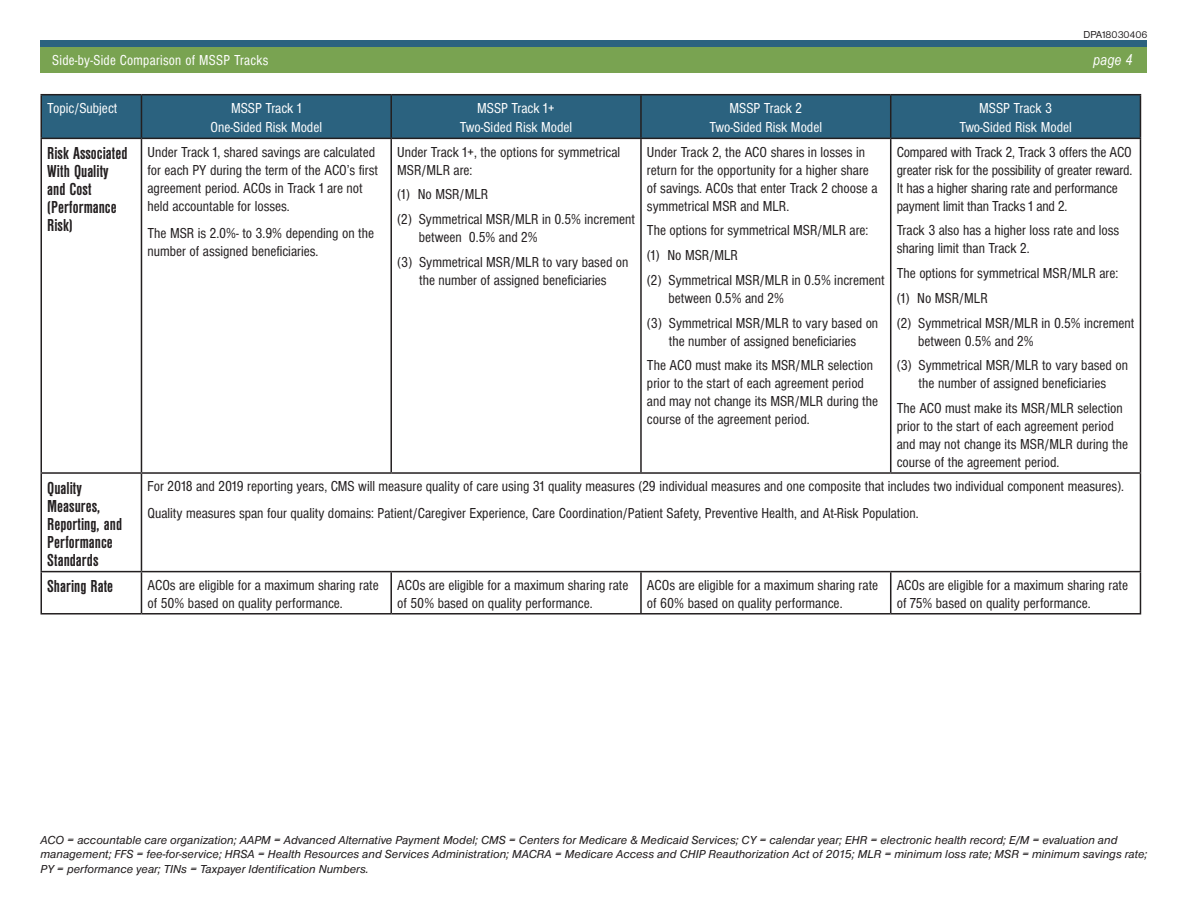
<style>
.page{position:relative;width:1188px;height:918px;background:#fff}
.page>*{position:absolute;margin:0;border:0;box-sizing:border-box;transform-origin:0 0}
.t1{font:700 condensed 18px/18px "Nimbus San D";color:#231f20}
.t2{font:condensed 15px/18px "Nimbus San D";color:#231f20}
.t3{font:condensed 15px/19.5px "Nimbus San D";color:#fff;text-align:center}
.t4{font:condensed 15px "Nimbus San D";letter-spacing:.02em;color:#fff}
.t5{font:italic 15px "Arial Narrow";color:#fff}
.t6{font:italic 12px/14.4px "Nimbus San D";color:#231f20}
.t7{font:10.5px "Nimbus San D";color:#231f20}
</style>
<div class="page">
<div style="left:42px;top:95px;width:1098px;height:43px;background:#2b627f"></div>
<hr style="left:40px;top:94px;width:101px;height:1px;background:#231f20">
<hr style="left:40px;top:95px;width:2px;height:43px;background:#231f20">
<hr style="left:141px;top:94px;width:250px;height:1px;background:#231f20">
<hr style="left:141px;top:95px;width:1px;height:43px;background:#231f20">
<hr style="left:391px;top:94px;width:250px;height:1px;background:#231f20">
<hr style="left:390px;top:95px;width:2px;height:43px;background:#231f20">
<hr style="left:641px;top:94px;width:250px;height:1px;background:#231f20">
<hr style="left:640px;top:95px;width:2px;height:43px;background:#231f20">
<hr style="left:891px;top:94px;width:250px;height:1px;background:#231f20">
<hr style="left:890px;top:95px;width:1px;height:43px;background:#231f20">
<hr style="left:1140px;top:95px;width:1px;height:43px;background:#231f20">
<hr style="left:40px;top:138px;width:101px;height:1px;background:#231f20">
<hr style="left:40px;top:139px;width:2px;height:333px;background:#231f20">
<hr style="left:141px;top:138px;width:250px;height:1px;background:#231f20">
<hr style="left:141px;top:139px;width:1px;height:333px;background:#231f20">
<hr style="left:391px;top:138px;width:250px;height:1px;background:#231f20">
<hr style="left:390px;top:139px;width:2px;height:333px;background:#231f20">
<hr style="left:641px;top:138px;width:250px;height:1px;background:#231f20">
<hr style="left:640px;top:139px;width:2px;height:333px;background:#231f20">
<hr style="left:891px;top:138px;width:250px;height:1px;background:#231f20">
<hr style="left:890px;top:139px;width:1px;height:333px;background:#231f20">
<hr style="left:1140px;top:139px;width:1px;height:333px;background:#231f20">
<hr style="left:40px;top:472px;width:101px;height:2px;background:#231f20">
<hr style="left:40px;top:474px;width:2px;height:97px;background:#231f20">
<hr style="left:141px;top:472px;width:250px;height:2px;background:#231f20">
<hr style="left:141px;top:474px;width:1px;height:97px;background:#231f20">
<hr style="left:391px;top:472px;width:250px;height:2px;background:#231f20">
<hr style="left:641px;top:472px;width:250px;height:2px;background:#231f20">
<hr style="left:891px;top:472px;width:250px;height:2px;background:#231f20">
<hr style="left:1140px;top:474px;width:1px;height:97px;background:#231f20">
<hr style="left:40px;top:571px;width:101px;height:1px;background:#231f20">
<hr style="left:40px;top:572px;width:2px;height:41px;background:#231f20">
<hr style="left:141px;top:571px;width:250px;height:1px;background:#231f20">
<hr style="left:141px;top:572px;width:1px;height:41px;background:#231f20">
<hr style="left:391px;top:571px;width:250px;height:1px;background:#231f20">
<hr style="left:390px;top:572px;width:2px;height:41px;background:#231f20">
<hr style="left:641px;top:571px;width:250px;height:1px;background:#231f20">
<hr style="left:640px;top:572px;width:2px;height:41px;background:#231f20">
<hr style="left:891px;top:571px;width:250px;height:1px;background:#231f20">
<hr style="left:890px;top:572px;width:1px;height:41px;background:#231f20">
<hr style="left:1140px;top:572px;width:1px;height:41px;background:#231f20">
<hr style="left:40px;top:613px;width:101px;height:2px;background:#231f20">
<hr style="left:141px;top:613px;width:250px;height:2px;background:#231f20">
<hr style="left:391px;top:613px;width:250px;height:2px;background:#231f20">
<hr style="left:641px;top:613px;width:250px;height:2px;background:#231f20">
<hr style="left:891px;top:613px;width:250px;height:2px;background:#231f20">
<div style="left:40px;top:47px;width:1108px;height:26px;background:#79a351"></div>
<div style="left:40px;top:40px;width:1108px;height:7px;background:#2b627f"></div>
<p class="t7" style="left:1084px;top:28px;width:65px">DPA18030406</p>
<p class="t4" style="left:52px;top:52px;width:218px">Side-by-Side Comparison of MSSP Tracks</p>
<p class="t5" style="left:1093px;top:49px;width:41px">page 4</p>
<p class="t3" style="left:47px;top:98px;width:72px">Topic/Subject</p>
<p class="t3" style="left:211px;top:98px;width:113px">MSSP Track 1<br>One-Sided Risk Model</p>
<p class="t3" style="left:460px;top:98px;width:114px">MSSP Track 1+<br>Two-Sided Risk Model</p>
<p class="t3" style="left:710px;top:98px;width:114px">MSSP Track 2<br>Two-Sided Risk Model</p>
<p class="t3" style="left:959px;top:98px;width:114px">MSSP Track 3<br>Two-Sided Risk Model</p>
<p class="t1" style="left:47px;top:144px;width:82px">Risk Associated<br>With Quality and Cost (Performance<br>Risk)</p>
<p class="t2" style="left:147px;top:142px;width:232px">Under Track 1, shared savings are calculated for each PY during the term of the ACO’s first agreement period. ACOs in Track 1 are not held accountable for losses.</p>
<p class="t2" style="left:647px;top:142px;width:232px">Under Track 2, the ACO shares in losses in return for the opportunity for a higher share of savings. ACOs that enter Track 2 choose a symmetrical MSR and MLR.</p>
<p class="t2" style="left:647px;top:221px;width:223px">The options for symmetrical MSR/MLR are:</p>
<p class="t2" style="left:647px;top:246px;width:93px">(1) No MSR/MLR</p>
<p class="t2" style="left:669px;top:271px;width:218px;text-indent:-22px">(2) Symmetrical MSR/MLR in 0.5% increment between 0.5% and 2%</p>
<p class="t2" style="left:647px;top:313px;width:233px;text-align:center">(3) Symmetrical MSR/MLR to vary based on the number of assigned beneficiaries</p>
<p class="t2" style="left:647px;top:356px;width:233px">The ACO must make its MSR/MLR selection prior to the start of each agreement period and may not change its MSR/MLR during the course of the agreement period.</p>
<p class="t2" style="left:897px;top:142px;width:237px">Compared with Track 2, Track 3 offers the ACO greater risk for the possibility of greater reward.<br>It has a higher sharing rate and performance payment limit than Tracks 1 and 2.</p>
<p class="t2" style="left:897px;top:221px;width:224px">Track 3 also has a higher loss rate and loss sharing limit than Track 2.</p>
<p class="t2" style="left:897px;top:264px;width:223px">The options for symmetrical MSR/MLR are:</p>
<p class="t2" style="left:897px;top:289px;width:93px">(1) No MSR/MLR</p>
<p class="t2" style="left:918px;top:313px;width:218px;text-indent:-22px">(2) Symmetrical MSR/MLR in 0.5% increment between 0.5% and 2%</p>
<p class="t2" style="left:897px;top:356px;width:233px;text-align:center">(3) Symmetrical MSR/MLR to vary based on the number of assigned beneficiaries</p>
<p class="t2" style="left:897px;top:399px;width:233px">The ACO must make its MSR/MLR selection prior to the start of each agreement period and may not change its MSR/MLR during the course of the agreement period.</p>
<p class="t2" style="left:397px;top:142px;width:225px">Under Track 1+, the options for symmetrical<br>MSR/MLR are:</p>
<p class="t2" style="left:397px;top:185px;width:93px">(1) No MSR/MLR</p>
<p class="t2" style="left:419px;top:210px;width:218px;text-indent:-22px">(2) Symmetrical MSR/MLR in 0.5% increment between 0.5% and 2%</p>
<p class="t2" style="left:397px;top:253px;width:233px;text-align:center">(3) Symmetrical MSR/MLR to vary based on the number of assigned beneficiaries</p>
<p class="t2" style="left:147px;top:224px;width:228px">The MSR is 2.0%- to 3.9% depending on the number of assigned beneficiaries.</p>
<p class="t1" style="left:47px;top:478px;width:76px">Quality<br>Measures,<br>Reporting, and<br>Performance<br>Standards</p>
<p class="t2" style="left:147px;top:477px;width:978px">For 2018 and 2019 reporting years, CMS will measure quality of care using 31 quality measures (29 individual measures and one composite that includes two individual component measures).</p>
<p class="t2" style="left:147px;top:504px;width:773px">Quality measures span four quality domains: Patient/Caregiver Experience, Care Coordination/Patient Safety, Preventive Health, and At-Risk Population.</p>
<p class="t1" style="left:47px;top:577px;width:67px">Sharing Rate</p>
<p class="t2" style="left:147px;top:576px;width:233px">ACOs are eligible for a maximum sharing rate of 50% based on quality performance.</p>
<p class="t2" style="left:397px;top:576px;width:233px">ACOs are eligible for a maximum sharing rate of 50% based on quality performance.</p>
<p class="t2" style="left:647px;top:576px;width:233px">ACOs are eligible for a maximum sharing rate of 60% based on quality performance.</p>
<p class="t2" style="left:897px;top:576px;width:233px">ACOs are eligible for a maximum sharing rate of 75% based on quality performance.</p>
<p class="t6" style="left:40px;top:833px;width:1108px">ACO = accountable care organization; AAPM = Advanced Alternative Payment Model; CMS = Centers for Medicare &amp; Medicaid Services; CY = calendar year; EHR = electronic health record; E/M = evaluation and management; FFS = fee-for-service; HRSA = Health Resources and Services Administration; MACRA = Medicare Access and CHIP Reauthorization Act of 2015; MLR = minimum loss rate; MSR = minimum savings rate;<br>PY = performance year; TINs = Taxpayer Identification Numbers.</p>
</div>
